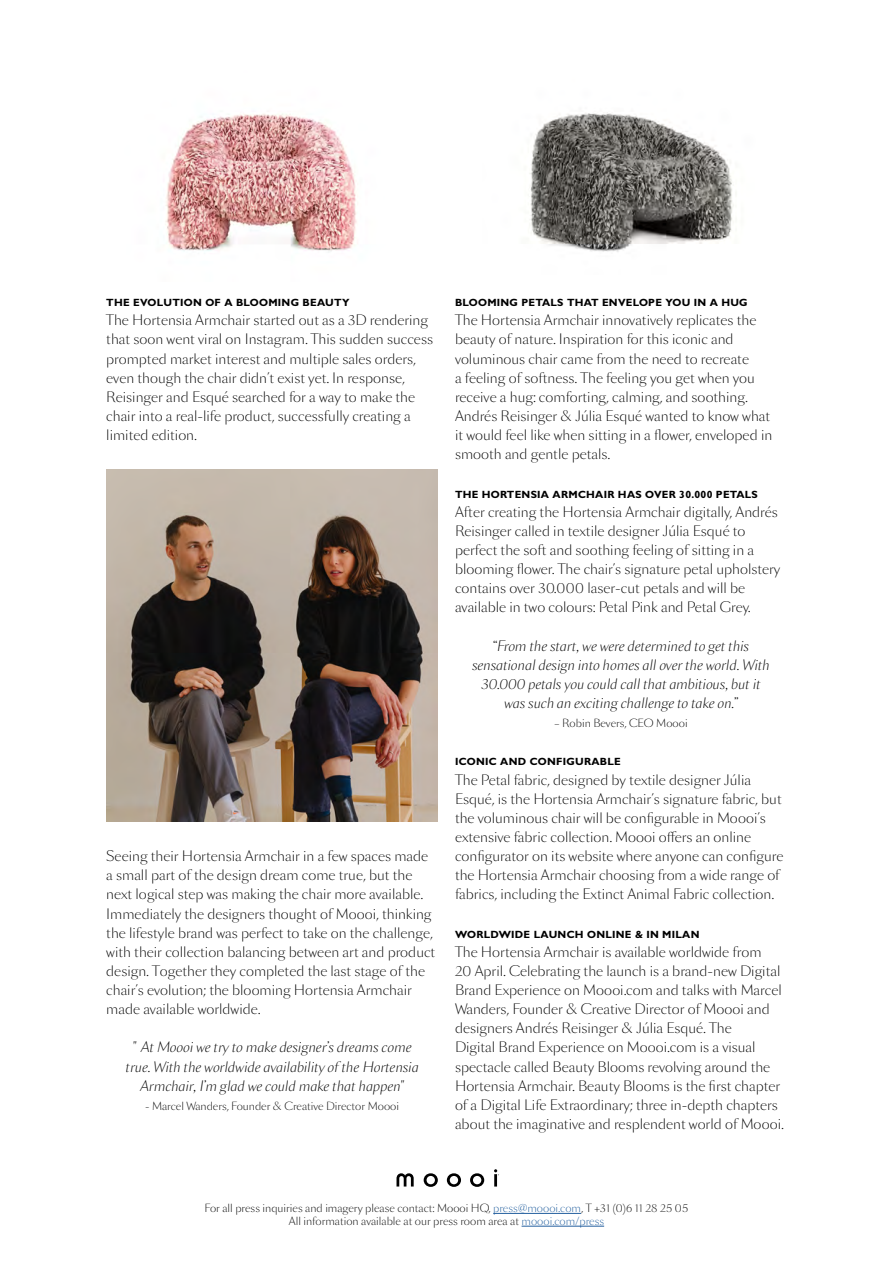
<style>
.page{position:relative;width:893px;height:1263px;background:#fff}
.page>*{position:absolute;margin:0;border:0;box-sizing:border-box;transform-origin:0 0}
.t1{font:300 13.5px/19.2px "Sang Bleu Sans";color:#000}
.t2{font:italic 300 13.5px/19.2px "Sang Bleu Sans";color:#000;text-align:center}
.t3{font:300 10.5px/12.8px "Sang Bleu Sans";color:#000;text-align:center}
.t4{font:700 10.5px "Gill Sans MT Pro";letter-spacing:.025em;color:#000}
.s1{color:#215e9e}
</style>
<div class="page">
<hr style="left:493px;top:1213px;width:88px;height:1px;background:#215e9e">
<hr style="left:522px;top:1226px;width:82px;height:1px;background:#215e9e">
<svg style="left:396px;top:1173px;width:18px;height:13px"></svg>
<svg style="left:424px;top:1173px;width:14px;height:14px"></svg>
<svg style="left:447px;top:1173px;width:14px;height:14px"></svg>
<svg style="left:470px;top:1173px;width:14px;height:14px"></svg>
<svg style="left:494px;top:1169px;width:5px;height:17px"></svg>
<img style="left:165px;top:113px;width:192px;height:138px">
<img style="left:529px;top:112px;width:205px;height:140px">
<img style="left:106px;top:470px;width:332px;height:351px">
<p class="t4" style="left:106px;top:296px;width:245px">THE EVOLUTION OF A BLOOMING BEAUTY</p>
<p class="t1" style="left:106px;top:311px;width:328px">The Hortensia Armchair started out as a 3D rendering that soon went viral on Instagram. This sudden success prompted market interest and multiple sales orders, even though the chair didn’t exist yet. In response, Reisinger and Esqué searched for a way to make the chair into a real-life product, successfully creating a limited edition.</p>
<p class="t1" style="left:106px;top:847px;width:330px">Seeing their Hortensia Armchair in a few spaces made a small part of the design dream come true, but the next logical step was making the chair more available.<br>Immediately the designers thought of Moooi, thinking the lifestyle brand was perfect to take on the challenge, with their collection balancing between art and product design. Together they completed the last stage of the chair’s evolution; the blooming Hortensia Armchair made available worldwide.</p>
<p class="t2" style="left:126px;top:1038px;width:294px">" At Moooi we try to make designer’s dreams come true. With the worldwide availability of the Hortensia<br>Armchair, I’m glad we could make that happen"</p>
<p class="t3" style="left:145px;top:1100px;width:255px">- Marcel Wanders, Founder &amp; Creative Director Moooi</p>
<p class="t4" style="left:455px;top:296px;width:294px">BLOOMING PETALS THAT ENVELOPE YOU IN A HUG</p>
<p class="t1" style="left:455px;top:311px;width:319px">The Hortensia Armchair innovatively replicates the beauty of nature. Inspiration for this iconic and voluminous chair came from the need to recreate<br>a feeling of softness. The feeling you get when you receive a hug: comforting, calming, and soothing.<br>Andrés Reisinger &amp; Júlia Esqué wanted to know what it would feel like when sitting in a flower, enveloped in smooth and gentle petals.</p>
<p class="t4" style="left:455px;top:487px;width:304px">THE HORTENSIA ARMCHAIR HAS OVER 30.000 PETALS</p>
<p class="t1" style="left:455px;top:502px;width:327px">After creating the Hortensia Armchair digitally, Andrés Reisinger called in textile designer Júlia Esqué to perfect the soft and soothing feeling of sitting in a blooming flower. The chair’s signature petal upholstery contains over 30.000 laser-cut petals and will be available in two colours: Petal Pink and Petal Grey.</p>
<p class="t2" style="left:472px;top:636px;width:299px">“From the start, we were determined to get this sensational design into homes all over the world. With 30.000 petals you could call that ambitious, but it was such an exciting challenge to take on.”</p>
<p class="t3" style="left:554px;top:717px;width:135px">– Robin Bevers, CEO Moooi</p>
<p class="t4" style="left:455px;top:755px;width:167px">ICONIC AND CONFIGURABLE</p>
<p class="t1" style="left:455px;top:770px;width:330px">The Petal fabric, designed by textile designer Júlia Esqué, is the Hortensia Armchair’s signature fabric, but the voluminous chair will be configurable in Moooi’s extensive fabric collection. Moooi offers an online configurator on its website where anyone can configure the Hortensia Armchair choosing from a wide range of fabrics, including the Extinct Animal Fabric collection.</p>
<p class="t4" style="left:455px;top:928px;width:246px">WORLDWIDE LAUNCH ONLINE &amp; IN MILAN</p>
<p class="t1" style="left:455px;top:942px;width:330px">The Hortensia Armchair is available worldwide from<br>20 April. Celebrating the launch is a brand-new Digital Brand Experience on Moooi.com and talks with Marcel Wanders, Founder &amp; Creative Director of Moooi and designers Andrés Reisinger &amp; Júlia Esqué. The<br>Digital Brand Experience on Moooi.com is a visual spectacle called Beauty Blooms revolving around the Hortensia Armchair. Beauty Blooms is the first chapter of a Digital Life Extraordinary; three in-depth chapters about the imaginative and resplendent world of Moooi.</p>
<p class="t3" style="left:205px;top:1202px;width:485px">For all press inquiries and imagery please contact: Moooi HQ, <span class="s1">press@moooi.com</span>, T +31 (0)6 11 28 25 05<br>All information available at our press room area at <span class="s1">moooi.com/press</span></p>
</div>
